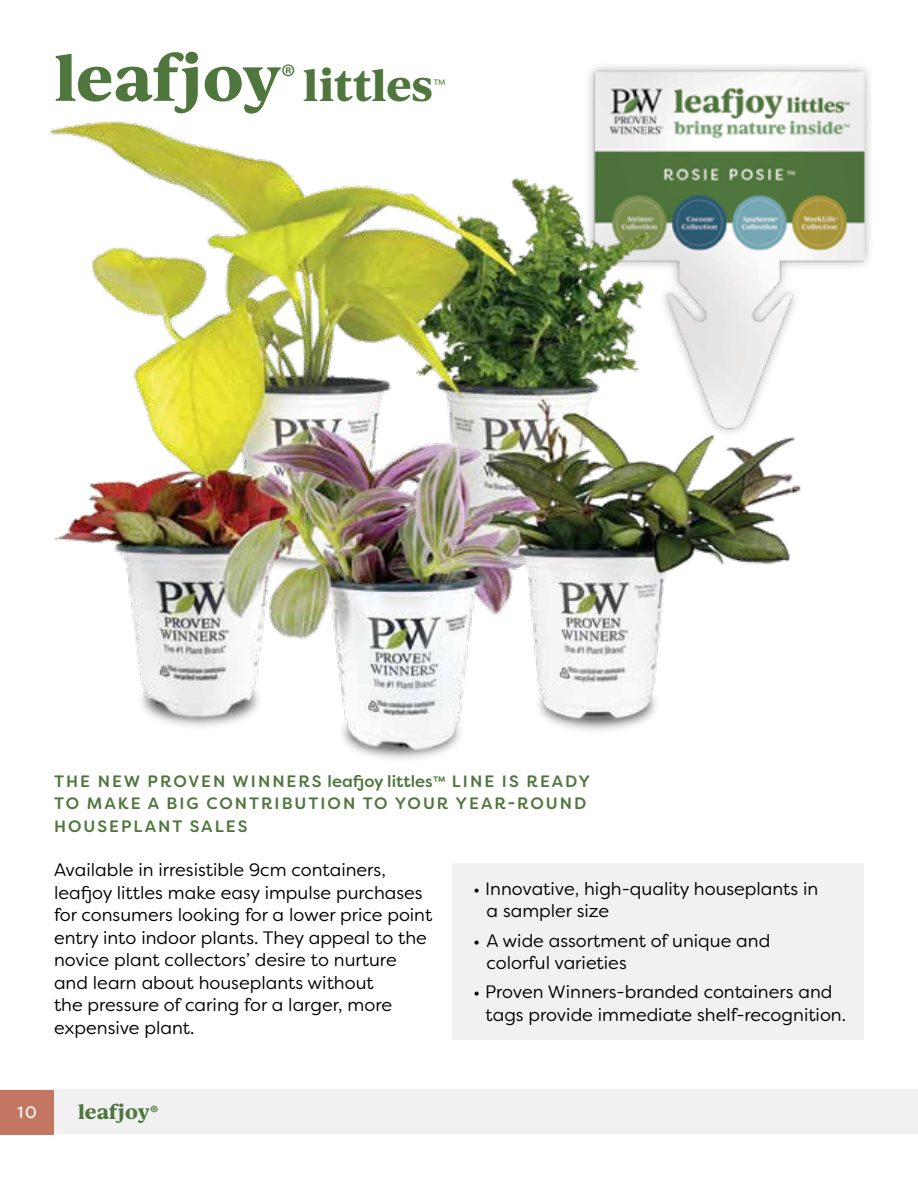
<style>
.page{position:relative;width:918px;height:1188px;background:#fff}
.page>*{position:absolute;margin:0;border:0;box-sizing:border-box;transform-origin:0 0}
.t1{font:700 61.5px "Ivy Journal";letter-spacing:-.005em;color:#4f763d}
.t2{font:700 19.5px "Ivy Journal";letter-spacing:-.005em;color:#4f763d}
.t3{font:18px/22.5px "Filson Soft";color:#000}
.t4{font:500 16.5px/22.5px "Filson Soft";letter-spacing:.12em;color:#4f763d}
.t5{font:16.5px "Filson Soft";color:#fff}
.t6{font:15px "Filson Soft";color:#4f763d}
.s1{font-size:42px}
.s2{font-size:15px}
.s3{font-family:"Myriad Pro"}
</style>
<div class="page">
<img style="left:588px;top:66px;width:282px;height:201px">
<div style="left:0;top:1090px;width:918px;height:44px;background:#f1f1f2"></div>
<div style="left:0;top:1090px;width:54px;height:45px;background:#c37762"></div>
<div style="left:452px;top:863px;width:412px;height:177px;background:#f1f1f2"></div>
<img style="left:50px;top:109px;width:771px;height:650px">
<h1 class="t1" style="left:54px;top:31px;width:381px">leafjoy<sup>®</sup> <span class="s1">littles</span></h1>
<p class="t6" style="left:433px;top:76px;width:14px">™</p>
<p class="t4" style="left:54px;top:770px;width:538px">THE NEW PROVEN WINNERS leafjoylittles<span class="s2">™</span> LINE IS READY<br>TO MAKE A BIG CONTRIBUTION TO YOUR YEAR-ROUND<br>HOUSEPLANT SALES</p>
<p class="t3" style="left:54px;top:859px;width:380px">Available in irresistible 9cm containers, leafjoy littles make easy impulse purchases for consumers looking for a lower price point entry into indoor plants. They appeal to the novice plant collectors’ desire to nurture and learn about houseplants without<br>the pressure of caring for a larger, more expensive plant.</p>
<p class="t5" style="left:17px;top:1102px;width:21px">10</p>
<p class="t2" style="left:78px;top:1096px;width:82px">leafjoy<span class="s3">®</span></p>
<p class="t3" style="left:487px;top:877px;width:333px;text-indent:-13px">• Innovative, high-quality houseplants in a sampler size</p>
<p class="t3" style="left:487px;top:929px;width:285px;text-indent:-13px">• A wide assortment of unique and colorful varieties</p>
<p class="t3" style="left:485px;top:981px;width:362px;text-indent:-12px">• Proven Winners-branded containers and tags provide immediate shelf-recognition.</p>
</div>
